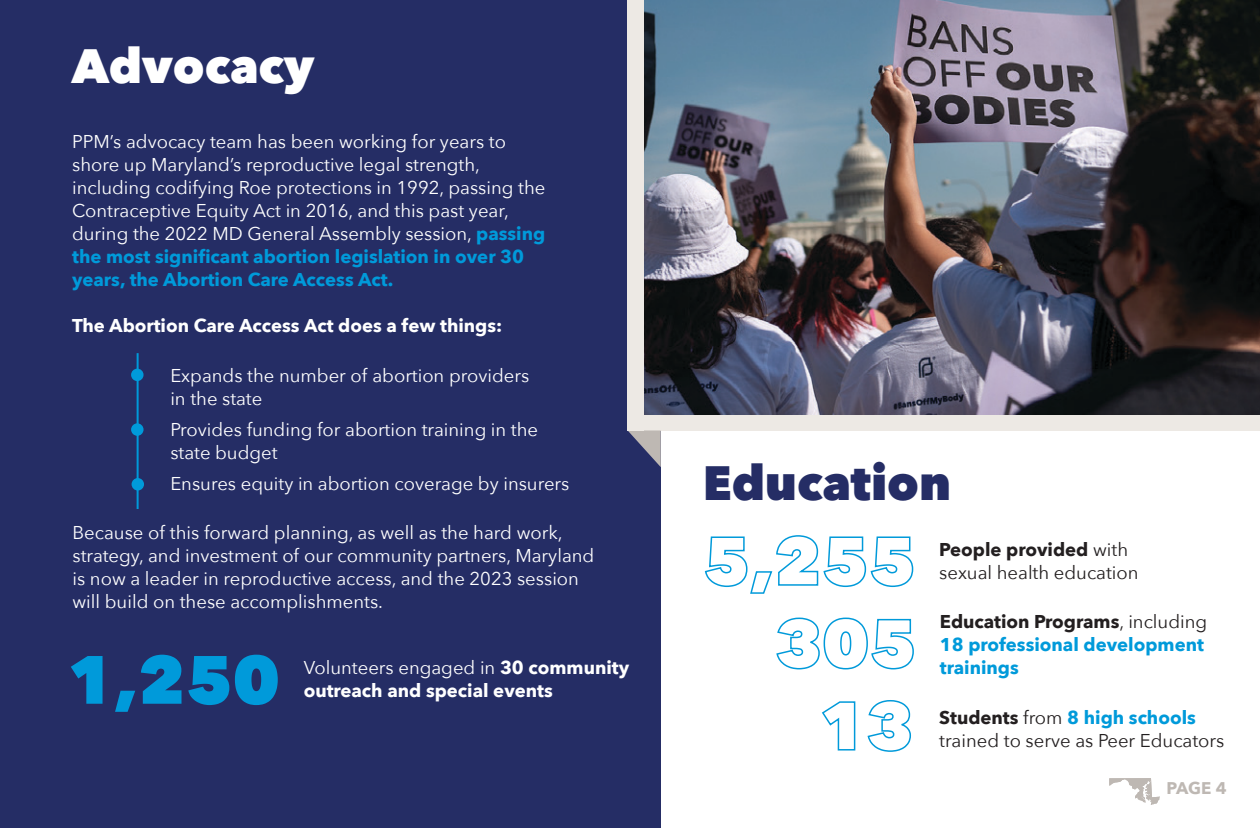
<style>
.page{position:relative;width:1260px;height:828px;background:#fff}
.page>*{position:absolute;margin:0;border:0;box-sizing:border-box;transform-origin:0 0}
.t1{font:800 67.4px "Avenir Next";color:#009ada}
.t2{font:800 48px "Avenir Next";color:#252d65}
.t3{font:800 48px "Avenir Next";color:#fff}
.t4{font:18.4px/23px "Avenir Next";color:#fff}
.t5{font:700 18.4px/23px "Avenir Next";color:#fff}
.t6{font:18.4px/23px "Avenir Next";color:#231f20}
.t7{font:700 18.4px/23px "Avenir Next";color:#009ada}
.t8{font:700 16.8px "Avenir Next";color:#beb8b3}
.s1{font-weight:700;color:#009ada}
.s2{font-weight:400}
.s3{font-weight:700}
.s4{color:#231f20}
.s5{font-weight:400;color:#231f20}
</style>
<div class="page">
<div style="left:0;top:0;width:661px;height:828px;background:#252d65"></div>
<hr style="left:137px;top:353px;width:2px;height:156px;background:#009ada">
<div style="left:131px;top:369px;width:13px;height:12px;background:#009ada;border-radius:50%"></div>
<div style="left:131px;top:423px;width:13px;height:13px;background:#009ada;border-radius:50%"></div>
<div style="left:132px;top:478px;width:12px;height:13px;background:#009ada;border-radius:50%"></div>
<img style="left:644px;top:0;width:616px;height:415px">
<div style="left:628px;top:415px;width:632px;height:15px;background:#ede9e4"></div>
<svg style="left:628px;top:430px;width:33px;height:37px"></svg>
<div style="left:628px;top:0;width:16px;height:430px;background:#ede9e4"></div>
<svg style="left:776px;top:617px;width:138px;height:53px"></svg>
<svg style="left:822px;top:701px;width:34px;height:50px"></svg>
<svg style="left:867px;top:700px;width:44px;height:52px"></svg>
<svg style="left:704px;top:535px;width:210px;height:59px"></svg>
<svg style="left:1109px;top:778px;width:51px;height:27px"></svg>
<h2 class="t3" style="left:72px;top:37px;width:244px">Advocacy</h2>
<p class="t4" style="left:72px;top:129px;width:475px">PPM’s advocacy team has been working for years to shore up Maryland’s reproductive legal strength, including codifying Roe protections in 1992, passing the Contraceptive Equity Act in 2016, and this past year, during the 2022 MD General Assembly session, <span class="s1">passing the most significant abortion legislation in over 30 years, the Abortion Care Access Act.</span></p>
<p class="t5" style="left:72px;top:313px;width:432px">The Abortion Care Access Act does a few things:</p>
<p class="t4" style="left:170px;top:363px;width:360px">Expands the number of abortion providers in the state</p>
<p class="t4" style="left:170px;top:417px;width:369px">Provides funding for abortion training in the state budget</p>
<p class="t4" style="left:170px;top:471px;width:401px">Ensures equity in abortion coverage by insurers</p>
<p class="t4" style="left:73px;top:520px;width:523px">Because of this forward planning, as well as the hard work, strategy, and investment of our community partners, Maryland is now a leader in reproductive access, and the 2023 session will build on these accomplishments.</p>
<h1 class="t1" style="left:67px;top:638px;width:214px">1,250</h1>
<p class="t5" style="left:304px;top:656px;width:327px"><span class="s2">Volunteers engaged in</span> 30 community outreach and special events</p>
<h2 class="t2" style="left:703px;top:453px;width:250px">Education</h2>
<p class="t6" style="left:939px;top:537px;width:201px"><span class="s3">People provided</span> with sexual health education</p>
<p class="t7" style="left:940px;top:610px;width:269px"><span class="s4">Education Programs</span><span class="s5">, including<br></span>18 professional development trainings</p>
<p class="t6" style="left:939px;top:705px;width:287px"><span class="s3">Students</span> from <span class="s1">8 high schools </span>trained to serve as Peer Educators</p>
<p class="t8" style="left:1166px;top:773px;width:62px">PAGE 4</p>
</div>
